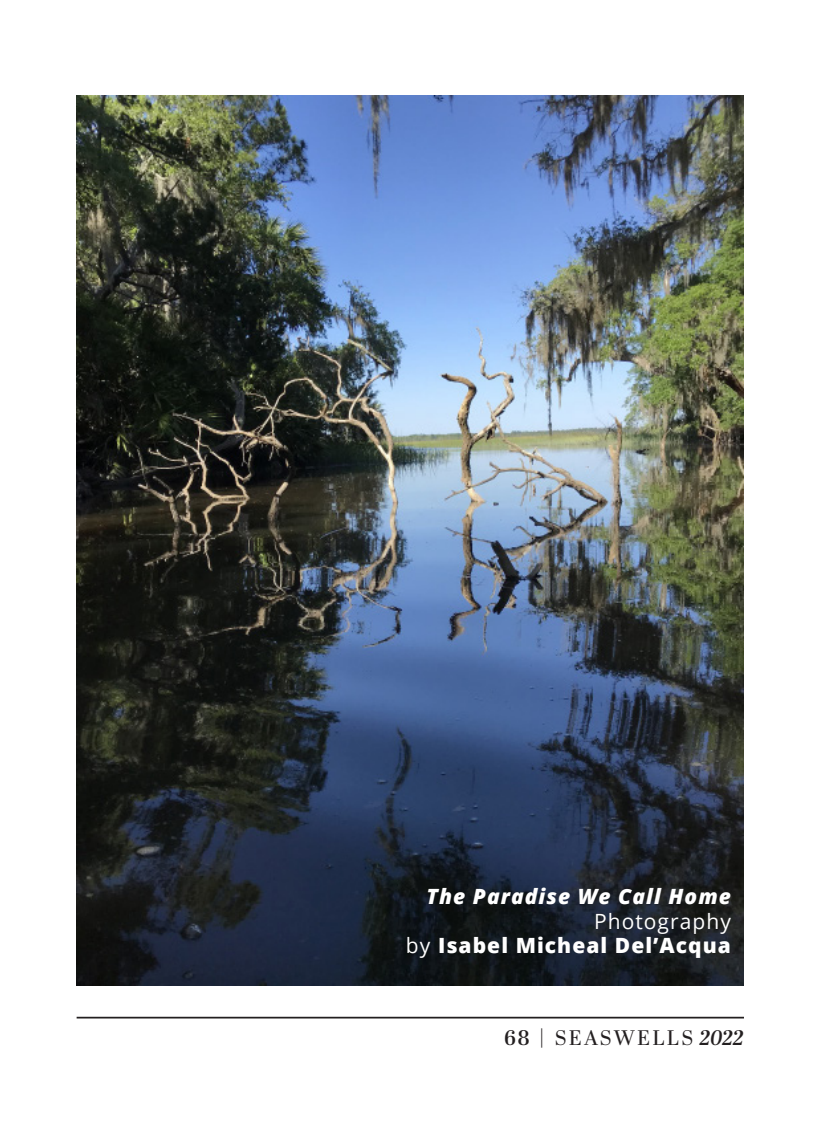
<style>
.page{position:relative;width:819px;height:1134px;background:#fff}
.page>*{position:absolute;margin:0;border:0;box-sizing:border-box;transform-origin:0 0}
.Reg_9ptxLead_14{font:800 21px "Open Sans";letter-spacing:.05em;color:#fff}
.Reg_9ptxLead_14-2{font:italic 800 21px "Open Sans";letter-spacing:.05em;color:#fff}
.t1{font:21px "Abril Display";letter-spacing:.11em;color:#231f20}
.Reg_9ptxLead_14-3{font:21px "Open Sans";letter-spacing:.05em;color:#fff}
.s1{font-weight:400}
.s2{font-weight:600}
.s3{font-weight:600;font-style:italic}
</style>
<div class="page">
<img style="left:77px;top:95px;width:667px;height:890px">
<hr style="left:77px;top:1017px;width:667px;height:2px;background:#231f20">
<p class="Reg_9ptxLead_14-2" style="left:426px;top:880px;width:306px">The Paradise We Call Home</p>
<p class="Reg_9ptxLead_14-3" style="left:594px;top:907px;width:138px">Photography</p>
<p class="Reg_9ptxLead_14" style="left:406px;top:929px;width:326px"><span class="s1">by</span> Isabel Micheal Del’Acqua</p>
<p class="t1" style="left:504px;top:1023px;width:241px"><span class="s2">68</span> | SEASWELLS <span class="s3">2022</span></p>
</div>
